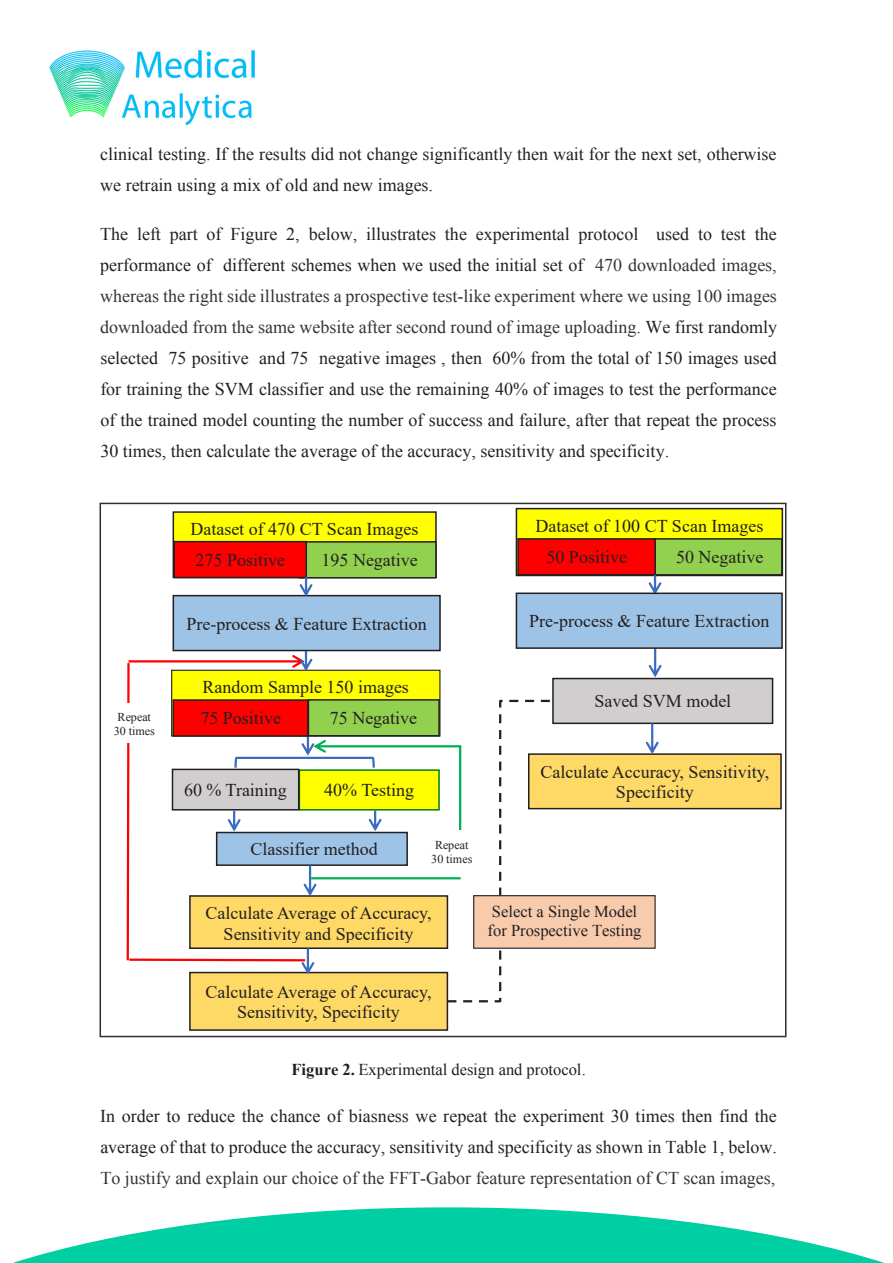
<style>
.page{position:relative;width:893px;height:1263px;background:#fff}
.page>*{position:absolute;margin:0;border:0;box-sizing:border-box;transform-origin:0 0}
.t1{font:18px/31px "Times New Roman";color:#231f20}
.t2{font:18px "Times New Roman";color:#353435}
.t3{font:16.5px/19px "Times New Roman";color:#231f20}
.t4{font:12px/13.8px "Times New Roman";color:#231f20;text-align:center}
.s1{color:#353435}
.s2{font-weight:700}
</style>
<div class="page">
<img style="left:49px;top:50px;width:206px;height:74px">
<div style="left:190px;top:972px;width:257px;height:58px;background:#ffd966"></div>
<div style="left:189px;top:972px;width:259px;height:59px;border:2px solid #231f20"></div>
<img style="left:191px;top:1003px;width:256px;height:21px">
<div style="left:173px;top:512px;width:263px;height:65px;background:#ff0"></div>
<div style="left:173px;top:511px;width:264px;height:67px;border:2px solid #231f20"></div>
<img style="left:174px;top:518px;width:261px;height:23px">
<div style="left:299px;top:542px;width:137px;height:36px;background:#92d050"></div>
<div style="left:299px;top:541px;width:138px;height:37px;border:2px solid #231f20"></div>
<img style="left:434px;top:548px;width:1px;height:24px">
<div style="left:174px;top:542px;width:132px;height:36px;background:#f00"></div>
<div style="left:173px;top:541px;width:134px;height:37px;border:2px solid #231f20"></div>
<img style="left:175px;top:548px;width:130px;height:23px">
<div style="left:529px;top:754px;width:252px;height:55px;background:#ffd966"></div>
<div style="left:528px;top:753px;width:254px;height:56px;border:2px solid #231f20"></div>
<svg style="left:649px;top:649px;width:13px;height:28px"></svg>
<div style="left:516px;top:509px;width:266px;height:66px;background:#ff0"></div>
<div style="left:516px;top:508px;width:267px;height:68px;border:2px solid #231f20"></div>
<img style="left:517px;top:515px;width:265px;height:23px">
<div style="left:653px;top:539px;width:129px;height:36px;background:#92d050"></div>
<div style="left:652px;top:538px;width:131px;height:38px;border:2px solid #231f20"></div>
<div style="left:518px;top:539px;width:137px;height:36px;background:#f00"></div>
<div style="left:517px;top:538px;width:139px;height:37px;border:2px solid #231f20"></div>
<svg style="left:648px;top:575px;width:14px;height:17px"></svg>
<div style="left:553px;top:678px;width:220px;height:45px;background:#d0cece"></div>
<div style="left:552px;top:678px;width:221px;height:46px;border:2px solid #231f20"></div>
<img style="left:770px;top:685px;width:2px;height:32px">
<svg style="left:646px;top:723px;width:13px;height:31px"></svg>
<div style="left:173px;top:596px;width:267px;height:54px;background:#9dc3e6"></div>
<div style="left:173px;top:595px;width:268px;height:56px;border:2px solid #231f20"></div>
<img style="left:174px;top:602px;width:265px;height:42px">
<svg style="left:300px;top:577px;width:13px;height:19px"></svg>
<svg style="left:126px;top:650px;width:429px;height:353px"></svg>
<div style="left:474px;top:896px;width:181px;height:52px;background:#f8cbad"></div>
<div style="left:473px;top:895px;width:183px;height:54px;border:1px solid #231f20"></div>
<img style="left:474px;top:902px;width:1px;height:40px">
<div style="left:516px;top:593px;width:266px;height:55px;background:#9dc3e6"></div>
<div style="left:516px;top:592px;width:267px;height:57px;border:2px solid #231f20"></div>
<img style="left:517px;top:599px;width:264px;height:43px">
<svg style="left:13px;top:1207px;width:872px;height:56px;fill:#00cfa3"></svg>
<p class="t1" style="left:100px;top:138px;width:678px">clinical testing. If the results did not change significantly then wait for the next set, otherwise we retrain using a mix of old and new images.</p>
<p class="t1" style="left:100px;top:218px;width:678px;text-align:justify">The left part of Figure 2, below, illustrates the experimental protocol used to test the performance of different schemes when we used the initial set of <span class="s1">470 downloaded images, whereas the right side illustrates a prospective test-like experiment where we using 100 images downloaded from the same website after second round of image uploading.</span> We first randomly selected 75 positive and 75 negative images , then 60% from the total of 150 images used for training the SVM classifier and use the remaining 40% of images to test the performance of the trained model counting the number of success and failure, after that repeat the process 30 times, then calculate the average of the accuracy, sensitivity and specificity.</p>
<p class="t4" style="left:114px;top:710px;width:43px">Repeat<br>30 times</p>
<p class="t1" style="left:190px;top:513px;width:229px;text-align:right">Dataset of 470 CT Scan Images<br>195 Negative</p>
<p class="t1" style="left:196px;top:544px;width:91px">275 Positive</p>
<p class="t1" style="left:546px;top:509px;width:219px;line-height:31.7px;text-indent:-11px">Dataset of 100 CT Scan Images<br>50 Positive</p>
<p class="t1" style="left:676px;top:541px;width:89px">50 Negative</p>
<p class="t1" style="left:187px;top:607px;width:242px">Pre-process &amp; Feature Extraction</p>
<p class="t1" style="left:529px;top:605px;width:242px">Pre-process &amp; Feature Extraction</p>
<p class="t1" style="left:203px;top:671px;width:208px">Random Sample 150 images</p>
<p class="t1" style="left:200px;top:702px;width:82px">75 Positive</p>
<p class="t1" style="left:330px;top:702px;width:89px">75 Negative</p>
<p class="t1" style="left:184px;top:774px;width:104px">60 % Training</p>
<p class="t1" style="left:324px;top:774px;width:91px">40% Testing</p>
<p class="t1" style="left:250px;top:833px;width:129px">Classifier method</p>
<p class="t4" style="left:431px;top:838px;width:43px">Repeat<br>30 times</p>
<p class="t1" style="left:594px;top:685px;width:138px">Saved SVM model</p>
<p class="t1" style="left:540px;top:760px;width:230px;line-height:20.7px;text-align:center">Calculate Accuracy, Sensitivity,<br>Specificity</p>
<p class="t1" style="left:205px;top:902px;width:228px;line-height:20.7px;text-align:center">Calculate Average of Accuracy,<br>Sensitivity and Specificity</p>
<p class="t1" style="left:205px;top:981px;width:228px;line-height:20.7px;text-align:center">Calculate Average of Accuracy,<br>Sensitivity, Specificity</p>
<p class="t3" style="left:488px;top:902px;width:155px">Select a Single Model for Prospective Testing</p>
<p class="t3" style="left:292px;top:1059px;width:296px"><span class="s2">Figure 2.</span> Experimental design and protocol.</p>
<p class="t1" style="left:100px;top:1100px;width:678px">In order to reduce the chance of biasness we repeat the experiment 30 times then find the average of that to produce the accuracy, sensitivity and specificity as shown in Table 1, below.</p>
<p class="t2" style="left:100px;top:1166px;width:676px">To justify and explain our choice of the FFT-Gabor feature representation of CT scan images,</p>
</div>
